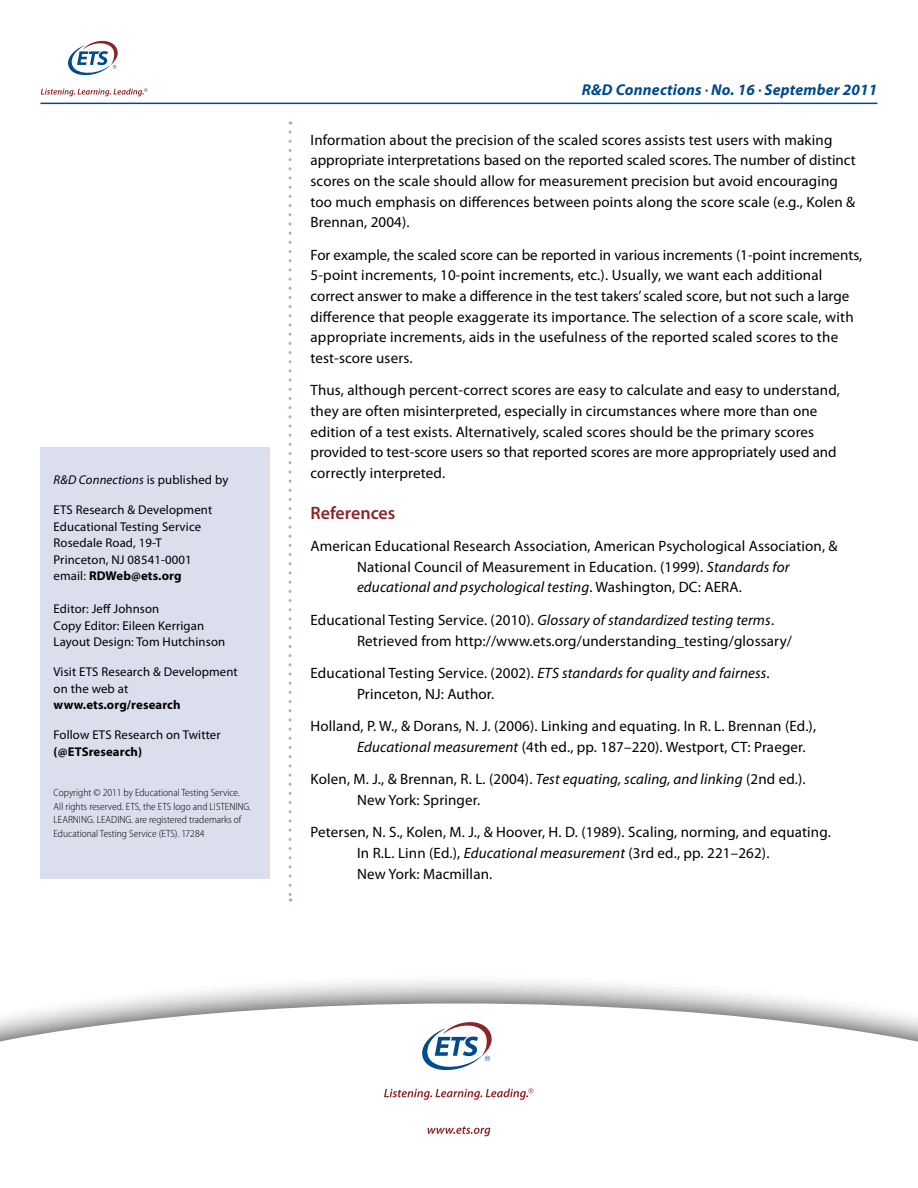
<style>
.page{position:relative;width:918px;height:1188px;background:#fff}
.page>*{position:absolute;margin:0;border:0;box-sizing:border-box;transform-origin:0 0}
.t1{font:600 18px "Myriad Pro";color:#8a2529}
.t2{font:italic 700 15.75px "Myriad Pro";letter-spacing:.01em;color:#004b8d}
.t3{font:15px/20.7px "Myriad Pro";letter-spacing:.01em;color:#000}
.t4{font:12.75px/16.5px "Myriad Pro";letter-spacing:.01em;color:#000}
.t5{font:700 12.75px "Myriad Pro";letter-spacing:.01em;color:#000}
.t6{font:italic 12.75px "Myriad Pro";letter-spacing:.01em;color:#000}
.t7{font:300 semi-condensed 10.5px/13.5px "Myriad Pro";color:#000}
.s1{font-style:normal}
.s2{font-weight:700}
.s3{font-size:9.15px}
.s4{font-style:italic}
</style>
<div class="page">
<hr style="left:40px;top:103px;width:838px;height:1px;background:#004b8d">
<svg style="left:289px;top:132px;width:3px;height:769px"></svg>
<svg style="left:68px;top:41px;width:50px;height:35px"></svg>
<svg style="left:41px;top:88px;width:106px;height:8px"></svg>
<div style="left:0;top:971px;width:918px;height:217px;background:#000;opacity:.75"></div>
<svg style="left:0;top:1003px;width:918px;height:185px"></svg>
<svg style="left:428px;top:1126px;width:62px;height:10px"></svg>
<svg style="left:421px;top:1021px;width:73px;height:51px"></svg>
<svg style="left:384px;top:1088px;width:150px;height:12px"></svg>
<div style="left:40px;top:448px;width:230px;height:431px;background:#dadeed"></div>
<p class="t6" style="left:54px;top:472px;width:176px">R&amp;D Connections <span class="s1">is published by</span></p>
<p class="t4" style="left:54px;top:502px;width:160px">ETS Research &amp; Development<br>Educational Testing Service<br>Rosedale Road, 19-T<br>Princeton, NJ 08541-0001 email: <span class="s2">RDWeb@ets.org</span></p>
<p class="t4" style="left:54px;top:601px;width:173px">Editor: Jeff Johnson<br>Copy Editor: Eileen Kerrigan<br>Layout Design: Tom Hutchinson</p>
<p class="t4" style="left:54px;top:664px;width:186px">Visit ETS Research &amp; Development on the web at</p>
<p class="t5" style="left:54px;top:697px;width:128px">www.ets.org/research</p>
<p class="t4" style="left:54px;top:727px;width:169px">Follow ETS Research on Twitter</p>
<p class="t5" style="left:54px;top:743px;width:90px">(@ETSresearch)</p>
<p class="t7" style="left:54px;top:786px;width:199px">Copyright © 2011 by Educational Testing Service.<br>All rights reserved. ETS, the ETS logo and LISTENING.<br>LEARNING. LEADING. are registered trademarks of Educational Testing Service (ETS). 17284</p>
<p class="t2" style="left:582px;top:79px;width:297px">R&amp;D Connections <span class="s3">•</span> No. 16 <span class="s3">•</span> September 2011</p>
<p class="t3" style="left:310px;top:129px;width:547px">Information about the precision of the scaled scores assists test users with making appropriate interpretations based on the reported scaled scores. The number of distinct scores on the scale should allow for measurement precision but avoid encouraging too much emphasis on differences between points along the score scale (e.g., Kolen &amp; Brennan, 2004).</p>
<p class="t3" style="left:310px;top:244px;width:553px">For example, the scaled score can be reported in various increments (1-point increments, 5-point increments, 10-point increments, etc.). Usually, we want each additional correct answer to make a difference in the test takers’ scaled score, but not such a large difference that people exaggerate its importance. The selection of a score scale, with appropriate increments, aids in the usefulness of the reported scaled scores to the test-score users.</p>
<p class="t3" style="left:310px;top:380px;width:531px">Thus, although percent-correct scores are easy to calculate and easy to understand, they are often misinterpreted, especially in circumstances where more than one edition of a test exists. Alternatively, scaled scores should be the primary scores provided to test-score users so that reported scores are more appropriately used and correctly interpreted.</p>
<p class="t1" style="left:310px;top:501px;width:86px">References</p>
<p class="t3" style="left:357px;top:536px;width:482px;text-indent:-46px">American Educational Research Association, American Psychological Association, &amp;<br>National Council of Measurement in Education. (1999). <span class="s4">Standards for educational and psychological testing</span>. Washington, DC: AERA.</p>
<p class="t3" style="left:357px;top:609px;width:437px;text-indent:-47px">Educational Testing Service. (2010). <span class="s4">Glossary of standardized testing terms</span>.<br>Retrieved from http://www.ets.org/understanding_testing/glossary/</p>
<p class="t3" style="left:357px;top:662px;width:414px;text-indent:-47px">Educational Testing Service. (2002). <span class="s4">ETS standards for quality and fairness</span>.<br>Princeton, NJ: Author.</p>
<p class="t3" style="left:357px;top:716px;width:461px;text-indent:-46px">Holland, P. W., &amp; Dorans, N. J. (2006). Linking and equating. In R. L. Brennan (Ed.),<br><span class="s4">Educational measurement</span> (4th ed., pp. 187–220). Westport, CT: Praeger.</p>
<p class="t3" style="left:357px;top:769px;width:450px;text-indent:-47px">Kolen, M. J., &amp; Brennan, R. L. (2004). <span class="s4">Test equating, scaling, and linking</span> (2nd ed.).<br>New York: Springer.</p>
<p class="t3" style="left:357px;top:822px;width:475px;text-indent:-46px">Petersen, N. S., Kolen, M. J., &amp; Hoover, H. D. (1989). Scaling, norming, and equating.<br>In R.L. Linn (Ed.), <span class="s4">Educational measurement</span> (3rd ed., pp. 221–262).<br>New York: Macmillan.</p>
</div>
